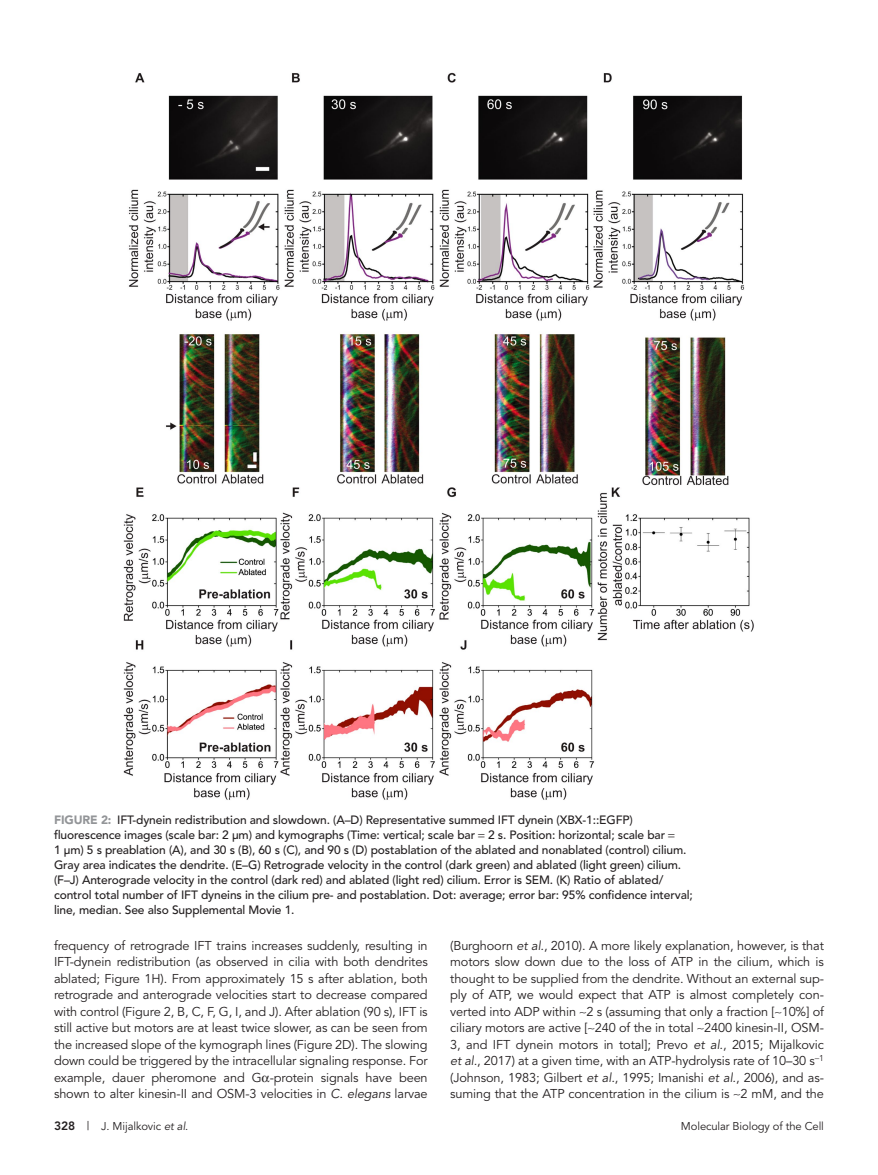
<style>
.page{position:relative;width:878px;height:1175px;background:#fff}
.page>*{position:absolute;margin:0;border:0;box-sizing:border-box;transform-origin:0 0}
.ParaFL{font:12.75px/16.5px "Avenir";letter-spacing:-.01em;color:#231f20;text-align:justify}
.FigCaption_35_5p{font:500 12px/15px "Avenir";letter-spacing:-.01em;color:#231f20}
.t1{font:11.25px "Avenir";letter-spacing:-.01em;color:#231f20}
.s1{font-weight:900;color:#939598}
.s2{font-style:italic}
.s3{font-weight:800;font-size:12px}
.s4{font-size:12px}
</style>
<div class="page">
<img style="left:124px;top:72px;width:630px;height:728px">
<p class="FigCaption_35_5p" style="left:54px;top:813px;width:640px"><span class="s1">FIGURE 2:</span> IFT-dynein redistribution and slowdown. (A–D) Representative summed IFT dynein (XBX-1::EGFP) fluorescence images (scale bar: 2 µm) and kymographs (Time: vertical; scale bar 2 s. Position: horizontal; scale bar<br>1 µm) 5 s preablation (A), and 30 s (B), 60 s (C), and 90 s (D) postablation of the ablated and nonablated (control) cilium.<br>Gray area indicates the dendrite. (E–G) Retrograde velocity in the control (dark green) and ablated (light green) cilium. (F–J) Anterograde velocity in the control (dark red) and ablated (light red) cilium. Error is SEM. (K) Ratio of ablated/ control total number of IFT dyneins in the cilium pre- and postablation. Dot: average; error bar: 95% confidence interval; line, median. See also Supplemental Movie 1.</p>
<p class="ParaFL" style="left:54px;top:937px;width:375px">frequency of retrograde IFT trains increases suddenly, resulting in IFT-dynein redistribution (as observed in cilia with both dendrites ablated; Figure 1H). From approximately 15 s after ablation, both retrograde and anterograde velocities start to decrease compared with control (Figure 2, B, C, F, G, I, and J). After ablation (90 s), IFT is still active but motors are at least twice slower, as can be seen from the increased slope of the kymograph lines (Figure 2D). The slowing down could be triggered by the intracellular signaling response. For example, dauer pheromone and G -protein signals have been shown to alter kinesin-II and OSM-3 velocities in <span class="s2">C. elegans</span> larvae</p>
<p class="ParaFL" style="left:450px;top:937px;width:375px">(Burghoorn <span class="s2">et al.</span>, 2010). A more likely explanation, however, is that motors slow down due to the loss of ATP in the cilium, which is thought to be supplied from the dendrite. Without an external sup&shy;ply of ATP, we would expect that ATP is almost completely con&shy;verted into ADP within ∼2 s (assuming that only a fraction [∼10%] of ciliary motors are active [∼240 of the in total ∼2400 kinesin-II, OSM-3, and IFT dynein motors in total]; Prevo <span class="s2">et al.</span>, 2015; Mijalkovic <span class="s2">et al.</span>, 2017) at a given time, with an ATP-hydrolysis rate of 10–30 s−<sup>1 </sup>(Johnson, 1983; Gilbert <span class="s2">et al.</span>, 1995; Imanishi <span class="s2">et al.</span>, 2006), and as&shy;suming that the ATP concentration in the cilium is ∼2 mM, and the</p>
<p class="t1" style="left:54px;top:1119px;width:136px"><span class="s3">328</span> <span class="s4">|</span> J. Mijalkovic <span class="s2">et al</span>.</p>
<p class="t1" style="left:681px;top:1119px;width:144px">Molecular Biology of the Cell</p>
</div>
